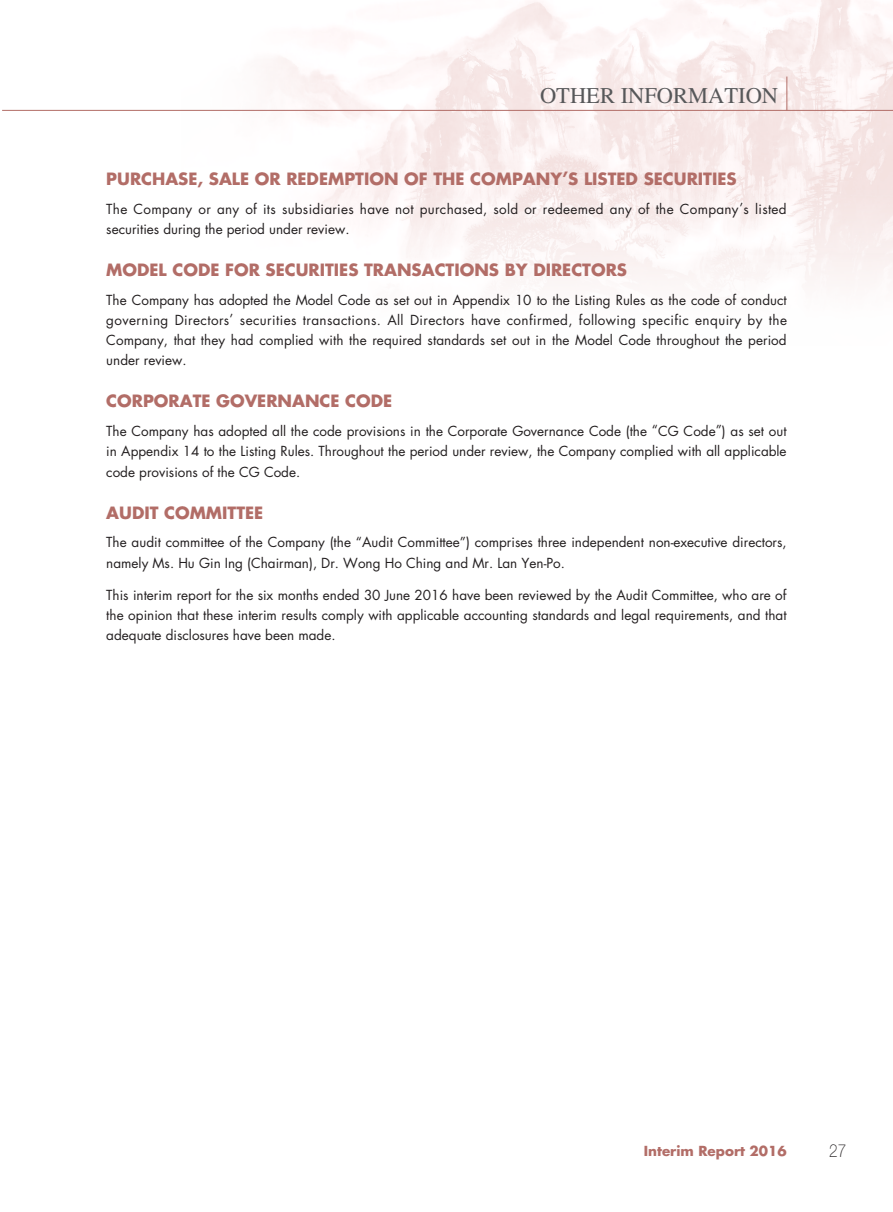
<style>
.page{position:relative;width:893px;height:1212px;background:#fff}
.page>*{position:absolute;margin:0;border:0;box-sizing:border-box;transform-origin:0 0}
.t1{font:22.5px "Times LT Std";color:#57585a}
.t2{font:100 18px "Helvetica Neue LT Std";color:#231f20;scale:.85 1}
._3__標題{font:700 16.5px "Futura Std";color:#b26d67}
._1__內文{font:13.5px/20.2px "Futura Std";color:#231f20;text-align:justify}
._1__內文-2{font:13.5px/20.2px "Futura Std";letter-spacing:.02em;color:#231f20}
.t3{font:700 13.5px "Futura Std";color:#b26d67}
</style>
<div class="page">
<img style="left:172px;top:0;width:721px;height:281px">
<hr style="left:2px;top:110px;width:891px;height:1px;background:#b26d67">
<hr style="left:787px;top:77px;width:1px;height:34px;background:#b26d67">
<h1 class="t1" style="left:540px;top:83px;width:240px">OTHER INFORMATION</h1>
<p class="_3__標題" style="left:106px;top:168px;width:632px">PURCHASE, SALE OR REDEMPTION OF THE COMPANY’S LISTED SECURITIES</p>
<p class="_1__內文-2" style="left:106px;top:199px;width:682px">The Company or any of its subsidiaries have not purchased, sold or redeemed any of the Company’s listed securities during the period under review.</p>
<p class="_3__標題" style="left:106px;top:259px;width:522px">MODEL CODE FOR SECURITIES TRANSACTIONS BY DIRECTORS</p>
<p class="_1__內文" style="left:106px;top:290px;width:682px">The Company has adopted the Model Code as set out in Appendix 10 to the Listing Rules as the code of conduct governing Directors’ securities transactions. All Directors have confirmed, following specific enquiry by the Company, that they had complied with the required standards set out in the Model Code throughout the period under review.</p>
<p class="_3__標題" style="left:106px;top:390px;width:287px">CORPORATE GOVERNANCE CODE</p>
<p class="_1__內文" style="left:106px;top:421px;width:682px">The Company has adopted all the code provisions in the Corporate Governance Code (the “CG Code”) as set out in Appendix 14 to the Listing Rules. Throughout the period under review, the Company complied with all applicable code provisions of the CG Code.</p>
<p class="_3__標題" style="left:106px;top:501px;width:158px">AUDIT COMMITTEE</p>
<p class="_1__內文" style="left:106px;top:532px;width:682px">The audit committee of the Company (the “Audit Committee”) comprises three independent non-executive directors, namely Ms. Hu Gin Ing (Chairman), Dr. Wong Ho Ching and Mr. Lan Yen-Po.</p>
<p class="_1__內文" style="left:106px;top:585px;width:682px">This interim report for the six months ended 30 June 2016 have been reviewed by the Audit Committee, who are of the opinion that these interim results comply with applicable accounting standards and legal requirements, and that adequate disclosures have been made.</p>
<p class="t3" style="left:644px;top:1142px;width:144px">Interim Report 2016</p>
<h2 class="t2" style="left:829px;top:1140px;width:22px">27</h2>
</div>
